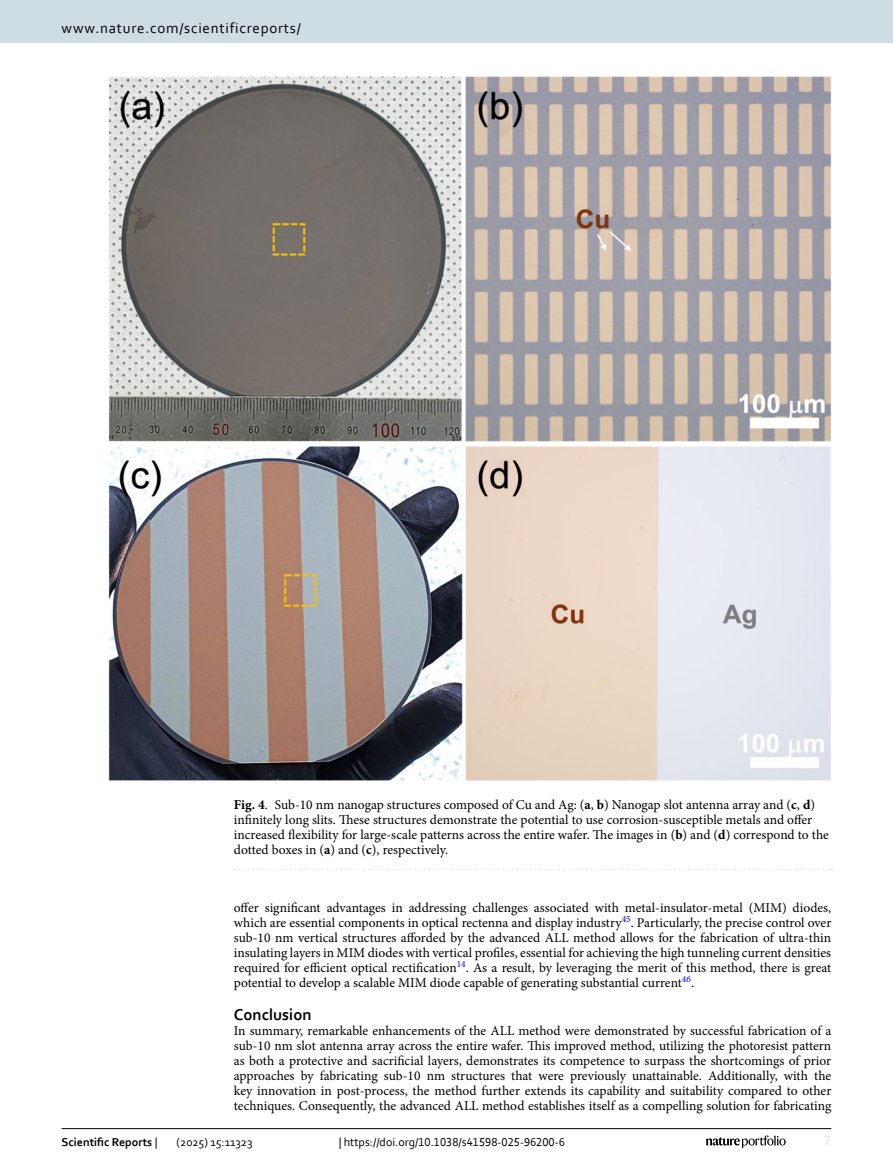
<style>
.page{position:relative;width:893px;height:1174px;background:#fff}
.page>*{position:absolute;margin:0;border:0;box-sizing:border-box;transform-origin:0 0}
.Head_1{font:700 16.5px "Corbel";color:#000}
.t1{font:15px "Corbel";letter-spacing:.05em;color:#000}
.t2{font:15px "Corbel";color:#d9e4eb}
.Body_Text_Indent{font:13.5px/15px "Minion Pro";color:#000;text-align:justify}
.Body_Text{font:13.5px/15px "Minion Pro";letter-spacing:-.005em;color:#000;text-align:justify}
.Figure_Caption{font:13.5px/15px "Minion Pro";letter-spacing:-.005em;color:#000}
.t3{font:12px "Corbel";color:#000}
.t4{font:700 12px "Corbel";color:#000}
.s1{font-weight:700}
.s2{font-weight:400}
</style>
<div class="page">
<img style="left:108px;top:76px;width:723px;height:705px">
<svg style="left:235px;top:868px;width:597px;height:2px"></svg>
<hr style="left:62px;top:1128px;width:769px;height:1px;background:#000">
<svg style="left:706px;top:1135px;width:80px;height:12px"></svg>
<div style="left:0;top:0;width:893px;height:43px;background:#cedde4"></div>
<p class="t1" style="left:62px;top:18px;width:241px">www.nature.com/scientificreports/</p>
<p class="Figure_Caption" style="left:234px;top:797px;width:597px"><span class="s1">Fig. 4</span>. Sub-10 nm nanogap structures composed of Cu and Ag: (<span class="s1">a</span>, <span class="s1">b</span>) Nanogap slot antenna array and (<span class="s1">c</span>, <span class="s1">d</span>) infinitely long slits. These structures demonstrate the potential to use corrosion-susceptible metals and offer increased flexibility for large-scale patterns across the entire wafer. The images in (<span class="s1">b</span>) and (<span class="s1">d</span>) correspond to the dotted boxes in (<span class="s1">a</span>) and (<span class="s1">c</span>), respectively.</p>
<p class="Body_Text_Indent" style="left:234px;top:900px;width:599px">offer significant advantages in addressing challenges associated with metal-insulator-metal (MIM) diodes, which are essential components in optical rectenna and display industry<sup>45</sup>. Particularly, the precise control over sub-10 nm vertical structures afforded by the advanced ALL method allows for the fabrication of ultra-thin insulating layers in MIM diodes with vertical profiles, essential for achieving the high tunneling current densities required for efficient optical rectification<sup>14</sup>. As a result, by leveraging the merit of this method, there is great potential to develop a scalable MIM diode capable of generating substantial current<sup>46</sup>.</p>
<p class="Head_1" style="left:234px;top:1004px;width:79px">Conclusion</p>
<p class="Body_Text" style="left:234px;top:1023px;width:599px">In summary, remarkable enhancements of the ALL method were demonstrated by successful fabrication of a sub-10 nm slot antenna array across the entire wafer. This improved method, utilizing the photoresist pattern as both a protective and sacrificial layers, demonstrates its competence to surpass the shortcomings of prior approaches by fabricating sub-10 nm structures that were previously unattainable. Additionally, with the key innovation in post-process, the method further extends its capability and suitability compared to other techniques. Consequently, the advanced ALL method establishes itself as a compelling solution for fabricating</p>
<p class="t4" style="left:62px;top:1134px;width:97px">Scientific Reports <span class="s2">|</span></p>
<p class="t3" style="left:177px;top:1134px;width:77px">(2025) 15:11323</p>
<p class="t3" style="left:339px;top:1134px;width:228px">| https://doi.org/10.1038/s41598-025-96200-6</p>
<p class="t2" style="left:824px;top:1132px;width:9px">7</p>
</div>
